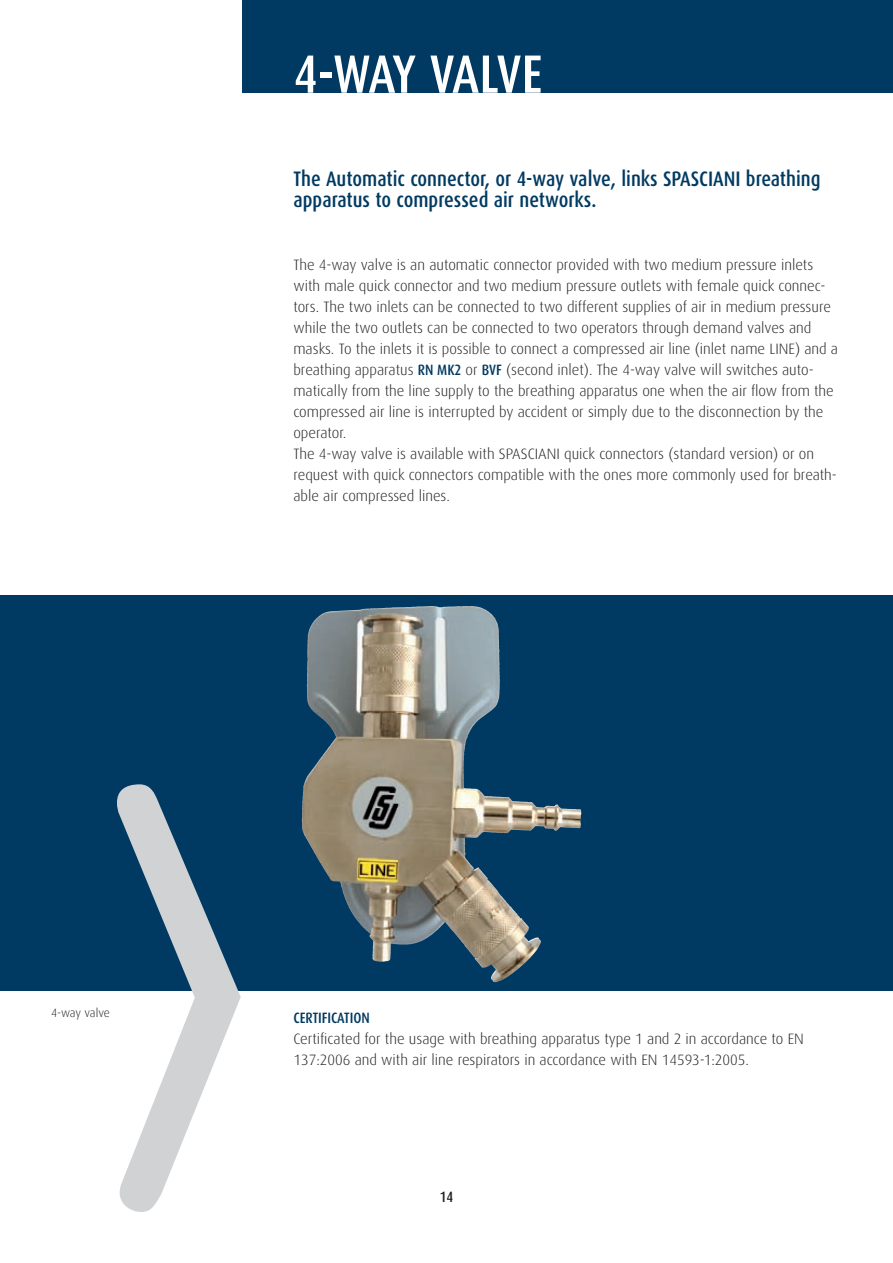
<style>
.page{position:relative;width:893px;height:1263px;background:#fff}
.page>*{position:absolute;margin:0;border:0;box-sizing:border-box;transform-origin:0 0}
.t1{font:500 54px "Dax Condensed";letter-spacing:-.04em;color:#fff}
.t2{font:500 21px/21px "Dax Condensed";color:#003a62}
.t3{font:300 15px/21px "Dax";color:#231f20}
.t4{font:500 15px "Dax Condensed";color:#003a62}
.t5{font:500 15px "Dax Condensed";color:#231f20}
.t6{font:300 12px "Dax";letter-spacing:-.01em;color:#231f20}
.s1{font-family:"Dax Condensed";font-weight:500;color:#003a62}
</style>
<div class="page">
<svg style="left:0;top:595px;width:893px;height:396px;background:#184867"></svg>
<div style="left:242px;top:0;width:651px;height:93px;background:#003a62"></div>
<img style="left:307px;top:606px;width:123px;height:98px">
<svg style="left:108px;top:784px;width:133px;height:428px"></svg>
<p class="t1" style="left:293px;top:44px;width:251px">4-WAY VALVE</p>
<p class="t2" style="left:293px;top:169px;width:529px">The Automatic connector, or 4-way valve, links SPASCIANI breathing apparatus to compressed air networks.</p>
<p class="t3" style="left:293px;top:255px;width:546px">The 4-way valve is an automatic connector provided with two medium pressure inlets with male quick connector and two medium pressure outlets with female quick connec&shy;tors. The two inlets can be connected to two different supplies of air in medium pressure while the two outlets can be connected to two operators through demand valves and masks. To the inlets it is possible to connect a compressed air line (inlet name LINE) and a breathing apparatus <span class="s1">RN MK2</span> or <span class="s1">BVF</span> (second inlet). The 4-way valve will switches auto&shy;matically from the line supply to the breathing apparatus one when the air flow from the compressed air line is interrupted by accident or simply due to the disconnection by the operator.</p>
<p class="t3" style="left:293px;top:444px;width:545px">The 4-way valve is available with SPASCIANI quick connectors (standard version) or on request with quick connectors compatible with the ones more commonly used for breath&shy;able air compressed lines.</p>
<p class="t6" style="left:51px;top:1006px;width:60px">4-way valve</p>
<p class="t4" style="left:293px;top:1009px;width:78px">CERTIFICATION</p>
<p class="t3" style="left:293px;top:1028px;width:512px">Certificated for the usage with breathing apparatus type 1 and 2 in accordance to EN<br>137:2006 and with air line respirators in accordance with EN 14593-1:2005.</p>
<p class="t5" style="left:440px;top:1189px;width:15px">14</p>
</div>
